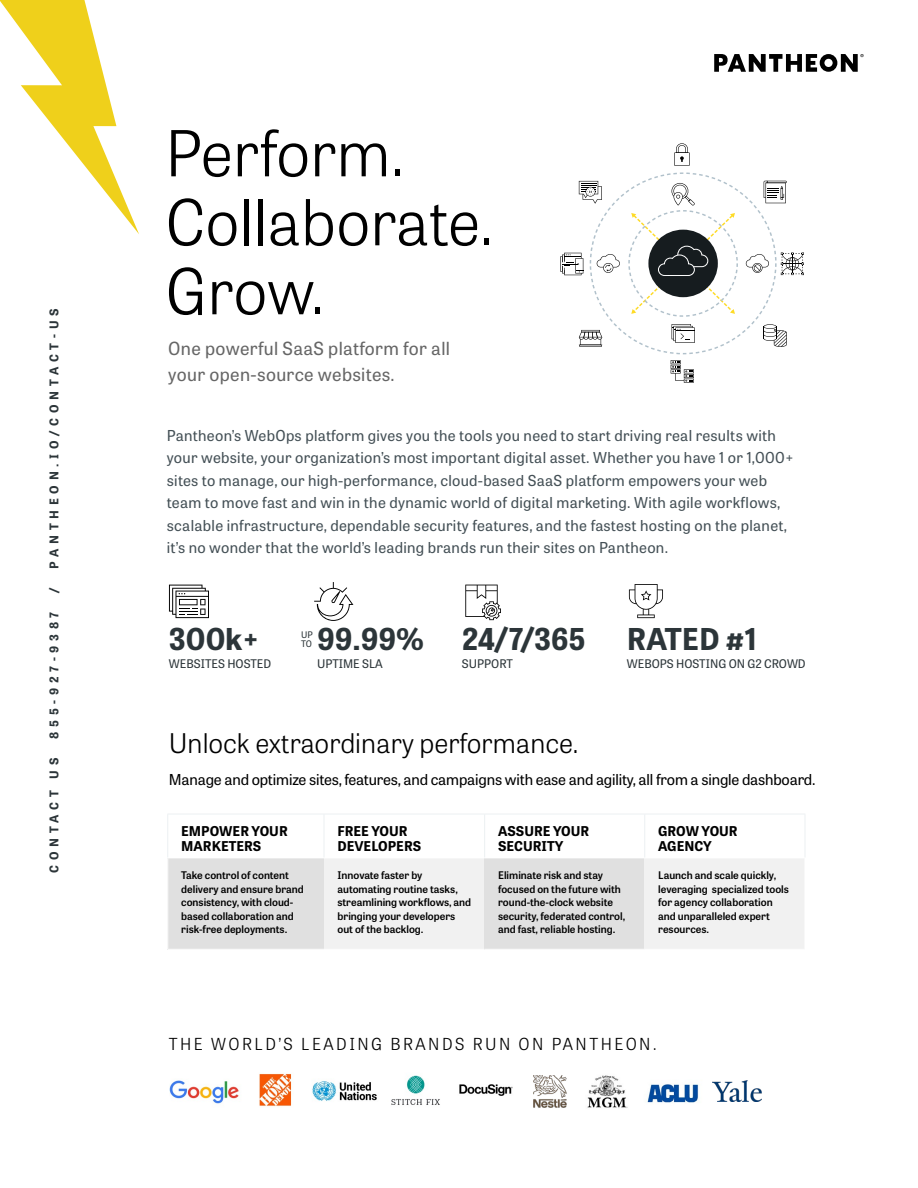
<style>
.page{position:relative;width:918px;height:1188px;background:#fff}
.page>*{position:absolute;margin:0;border:0;box-sizing:border-box;transform-origin:0 0}
.t1{font:300 63px/69px "Tablet Gothic";color:#000}
.t2{font:700 30px "Tablet Gothic";letter-spacing:-.005em;color:#2c3539}
.t3{font:300 27px "Tablet Gothic";color:#000}
.t4{font:18px/25.5px "Tablet Gothic";letter-spacing:.02em;color:#666}
.t5{font:300 16.5px "Tablet Gothic";letter-spacing:.15em;color:#000}
.t6{font:15px/22.5px "Tablet Gothic";letter-spacing:.02em;color:#445056}
.t7{font:15px "Tablet Gothic";letter-spacing:-.01em;color:#000}
.t8{font:700 13.5px/15px "Tablet Gothic";color:#000}
.t9{font:700 12px "Tablet Gothic";letter-spacing:.4em;color:#2c3539}
.t10{font:11.85px "Tablet Gothic";color:#2c3539}
.t11{font:600 10.5px/13.5px "Tablet Gothic";color:#000}
.t12{font:9px/9px "Tablet Gothic";color:#2c3539}
</style>
<div class="page">
<svg style="left:0;top:0;width:139px;height:234px"></svg>
<svg style="left:671px;top:183px;width:24px;height:23px"></svg>
<svg style="left:746px;top:254px;width:23px;height:19px"></svg>
<svg style="left:597px;top:254px;width:23px;height:19px"></svg>
<svg style="left:764px;top:181px;width:23px;height:22px"></svg>
<svg style="left:764px;top:324px;width:23px;height:23px"></svg>
<svg style="left:781px;top:253px;width:23px;height:22px"></svg>
<svg style="left:631px;top:213px;width:104px;height:169px"></svg>
<svg style="left:579px;top:330px;width:23px;height:17px"></svg>
<svg style="left:674px;top:143px;width:16px;height:23px"></svg>
<svg style="left:579px;top:181px;width:23px;height:23px"></svg>
<svg style="left:560px;top:253px;width:23px;height:22px"></svg>
<svg style="left:714px;top:54px;width:150px;height:18px"></svg>
<div style="left:168px;top:858px;width:156px;height:91px;background:#e0e0e0"></div>
<div style="left:324px;top:858px;width:161px;height:91px;background:#f1f1f1"></div>
<div style="left:485px;top:858px;width:160px;height:91px;background:#e0e0e0"></div>
<div style="left:645px;top:858px;width:160px;height:91px;background:#f1f1f1"></div>
<hr style="left:167px;top:858px;width:157px;height:1px;background:#fff">
<hr style="left:324px;top:858px;width:161px;height:1px;background:#fff">
<hr style="left:485px;top:858px;width:160px;height:1px;background:#fff">
<hr style="left:645px;top:858px;width:160px;height:1px;background:#fff">
<hr style="left:167px;top:814px;width:157px;height:1px;background:#ecf0f2">
<hr style="left:167px;top:814px;width:1px;height:44px;background:#ecf0f2">
<hr style="left:324px;top:814px;width:161px;height:1px;background:#ecf0f2">
<hr style="left:324px;top:814px;width:1px;height:44px;background:#ecf0f2">
<hr style="left:485px;top:814px;width:160px;height:1px;background:#ecf0f2">
<hr style="left:484px;top:814px;width:1px;height:44px;background:#ecf0f2">
<hr style="left:645px;top:814px;width:160px;height:1px;background:#ecf0f2">
<hr style="left:644px;top:814px;width:1px;height:44px;background:#ecf0f2">
<hr style="left:805px;top:814px;width:1px;height:44px;background:#ecf0f2">
<img style="left:534px;top:1075px;width:33px;height:33px">
<img style="left:587px;top:1075px;width:41px;height:33px">
<img style="left:647px;top:1084px;width:52px;height:19px">
<img style="left:713px;top:1081px;width:49px;height:21px">
<img style="left:169px;top:1073px;width:344px;height:34px">
<svg style="left:465px;top:585px;width:36px;height:35px"></svg>
<svg style="left:314px;top:582px;width:39px;height:39px"></svg>
<svg style="left:629px;top:584px;width:34px;height:34px"></svg>
<svg style="left:169px;top:585px;width:40px;height:33px"></svg>
<p class="t9" style="left:46px;top:569px;width:262px;rotate:-90deg">PANTHEON.IO/CONTACT-US</p>
<p class="t9" style="left:46px;top:593px;width:7px;rotate:-90deg">/</p>
<p class="t9" style="left:46px;top:739px;width:128px;rotate:-90deg">855-927-9387</p>
<p class="t9" style="left:46px;top:873px;width:117px;rotate:-90deg">CONTACT US</p>
<h1 class="t1" style="left:165px;top:117px;width:329px">Perform.<br>Collaborate.<br>Grow.</h1>
<p class="t4" style="left:168px;top:335px;width:283px">One powerful SaaS platform for all your open-source websites.</p>
<p class="t6" style="left:167px;top:423px;width:628px">Pantheon’s WebOps platform gives you the tools you need to start driving real results with your website, your organization’s most important digital asset. Whether you have 1 or 1,000+ sites to manage, our high-performance, cloud-based SaaS platform empowers your web team to move fast and win in the dynamic world of digital marketing. With agile workflows, scalable infrastructure, dependable security features, and the fastest hosting on the planet, it’s no wonder that the world’s leading brands run their sites on Pantheon.</p>
<h2 class="t2" style="left:169px;top:618px;width:92px">300k+</h2>
<p class="t10" style="left:169px;top:656px;width:104px">WEBSITES HOSTED</p>
<h2 class="t2" style="left:317px;top:618px;width:108px">99.99%</h2>
<p class="t10" style="left:317px;top:656px;width:67px">UPTIME SLA</p>
<p class="t12" style="left:301px;top:630px;width:13px">UP<br>TO</p>
<h2 class="t2" style="left:462px;top:618px;width:125px">24/7/365</h2>
<p class="t10" style="left:462px;top:656px;width:53px">SUPPORT</p>
<h2 class="t2" style="left:627px;top:618px;width:132px">RATED #1</h2>
<p class="t10" style="left:627px;top:656px;width:180px">WEBOPS HOSTING ON G2 CROWD</p>
<h3 class="t3" style="left:169px;top:725px;width:411px">Unlock extraordinary performance.</h3>
<p class="t7" style="left:169px;top:769px;width:648px">Manage and optimize sites, features, and campaigns with ease and agility, all from a single dashboard.</p>
<p class="t8" style="left:181px;top:823px;width:108px">EMPOWER YOUR<br>MARKETERS</p>
<p class="t8" style="left:338px;top:823px;width:85px">FREE YOUR<br>DEVELOPERS</p>
<p class="t8" style="left:498px;top:823px;width:93px">ASSURE YOUR<br>SECURITY</p>
<p class="t8" style="left:658px;top:823px;width:81px">GROW YOUR<br>AGENCY</p>
<p class="t11" style="left:181px;top:868px;width:124px">Take control of content delivery and ensure brand consistency, with cloud&shy;based collaboration and risk-free deployments.</p>
<p class="t11" style="left:337px;top:868px;width:135px">Innovate faster by automating routine tasks, streamlining workflows, and bringing your developers out of the backlog.</p>
<p class="t11" style="left:498px;top:868px;width:129px">Eliminate risk and stay focused on the future with round-the-clock website security, federated control, and fast, reliable hosting.</p>
<p class="t11" style="left:658px;top:868px;width:132px">Launch and scale quickly, leveraging specialized tools for agency collaboration and unparalleled expert resources.</p>
<p class="t5" style="left:169px;top:1033px;width:489px">THE WORLD’S LEADING BRANDS RUN ON PANTHEON.</p>
</div>
